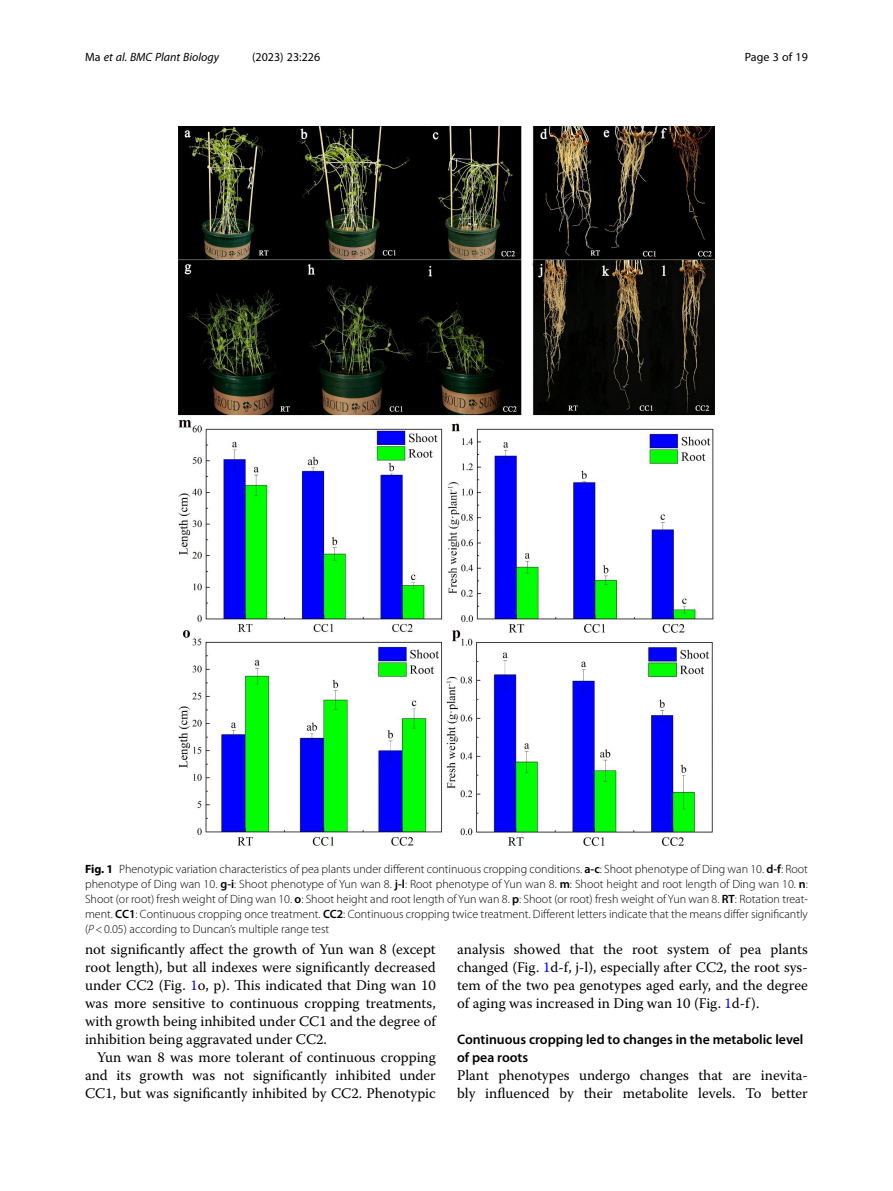
<style>
.page{position:relative;width:893px;height:1191px;background:#fff}
.page>*{position:absolute;margin:0;border:0;box-sizing:border-box;transform-origin:0 0}
.Body_Text{font:14.7px/18px "Warnock Pro";color:#000;text-align:justify}
.Body_Text_Indent{font:14.7px/18px "Warnock Pro";color:#000;text-align:justify}
.Head_2{font:600 13.8px/18px "Myriad Pro";color:#000}
.Figure_Caption{font:300 12px/15px "Myriad Pro";color:#000;text-align:justify}
.t1{font:italic 12px "Myriad Pro";color:#000}
.t2{font:12px "Myriad Pro";color:#000}
.s1{font-style:normal}
.s2{font-weight:700}
.s3{font-weight:600}
.s4{font-style:italic}
.s5{color:#00f}
</style>
<div class="page">
<img style="left:178px;top:126px;width:536px;height:719px">
<p class="t1" style="left:85px;top:50px;width:136px"><span class="s1">Ma</span> et al. BMC Plant Biology</p>
<p class="t2" style="left:252px;top:50px;width:70px">(2023) 23:226</p>
<p class="t2" style="left:745px;top:50px;width:65px">Page 3 of 19</p>
<p class="Figure_Caption" style="left:85px;top:861px;width:724px"><span class="s2">Fig. 1</span> Phenotypic variation characteristics of pea plants under different continuous cropping conditions. <span class="s3">a-c</span>: Shoot phenotype of Ding wan 10. <span class="s3">d-f</span>: Root phenotype of Ding wan 10. <span class="s3">g-i</span>: Shoot phenotype of Yun wan 8. <span class="s3">j-l</span>: Root phenotype of Yun wan 8. <span class="s3">m</span>: Shoot height and root length of Ding wan 10. <span class="s3">n</span>:<br>Shoot (or root) fresh weight of Ding wan 10. <span class="s3">o</span>: Shoot height and root length of Yun wan 8. <span class="s3">p</span>: Shoot (or root) fresh weight of Yun wan 8. <span class="s3">RT</span>: Rotation treat&shy;ment. <span class="s3">CC1</span>: Continuous cropping once treatment. <span class="s3">CC2</span>: Continuous cropping twice treatment. Different letters indicate that the means differ significantly (<span class="s4">P</span>&lt;0.05) according to Duncan’s multiple range test</p>
<p class="Body_Text" style="left:85px;top:940px;width:352px">not significantly affect the growth of Yun wan 8 (except root length), but all indexes were significantly decreased under CC2 (Fig. <span class="s5">1</span>o, p). This indicated that Ding wan 10 was more sensitive to continuous cropping treatments, with growth being inhibited under CC1 and the degree of inhibition being aggravated under CC2.</p>
<p class="Body_Text_Indent" style="left:85px;top:1048px;width:352px;text-indent:12px">Yun wan 8 was more tolerant of continuous cropping and its growth was not significantly inhibited under CC1, but was significantly inhibited by CC2. Phenotypic</p>
<p class="Body_Text_Indent" style="left:457px;top:940px;width:352px">analysis showed that the root system of pea plants changed (Fig. <span class="s5">1</span>d-f, j-l), especially after CC2, the root sys&shy;tem of the two pea genotypes aged early, and the degree of aging was increased in Ding wan 10 (Fig. <span class="s5">1</span>d-f).</p>
<p class="Head_2" style="left:457px;top:1030px;width:348px">Continuous cropping led to changes in the metabolic level of pea roots</p>
<p class="Body_Text" style="left:457px;top:1066px;width:352px">Plant phenotypes undergo changes that are inevita&shy;bly influenced by their metabolite levels. To better</p>
</div>
